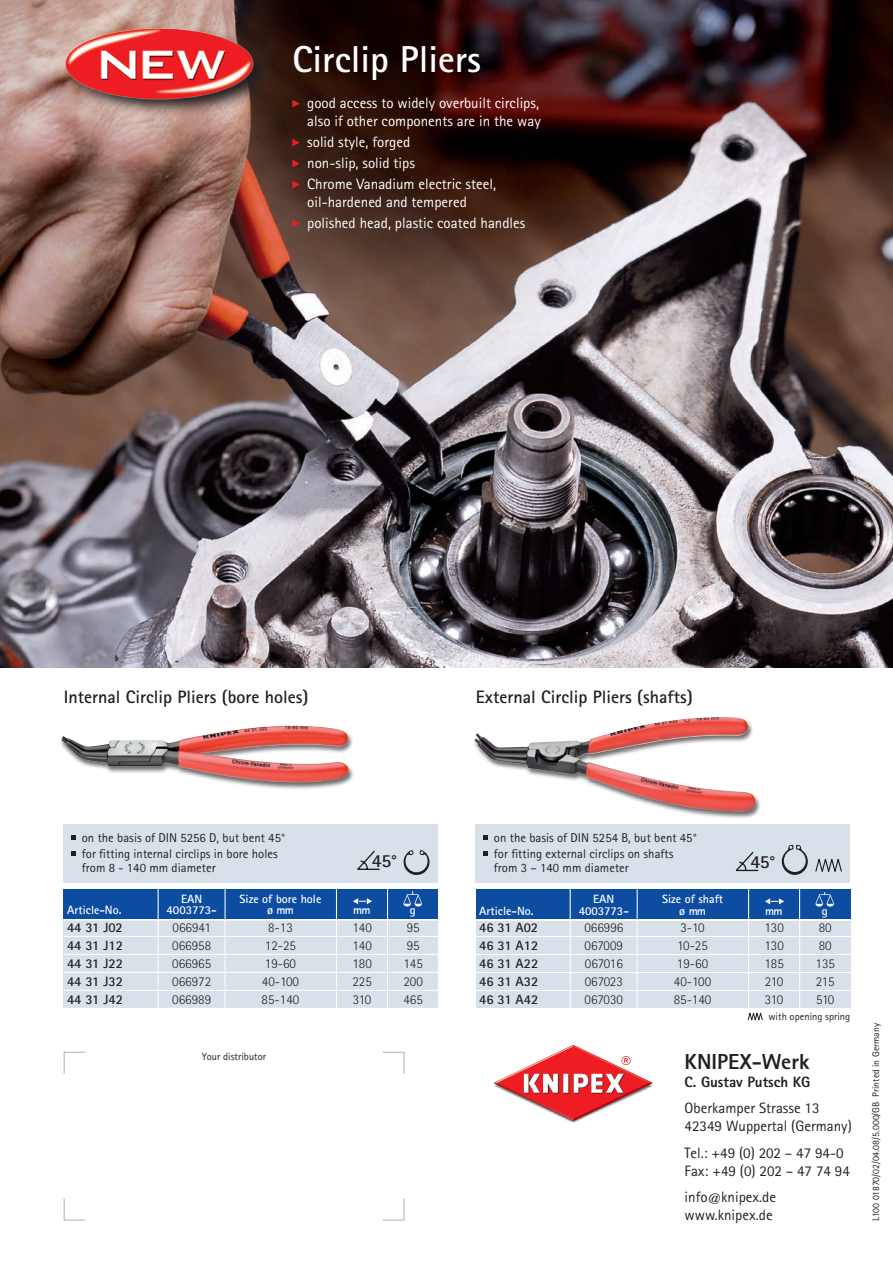
<style>
.page{position:relative;width:893px;height:1263px;background:#fff}
.page>*{position:absolute;margin:0;border:0;box-sizing:border-box;transform-origin:0 0}
.t1{font:700 37.5px "Rotis Sans Serif";color:#fff}
.Copytext_Light_9_13{font:800 21.75px "Rotis Sans Serif";color:#231f20}
.t2{font:700 18.45px "Rotis Sans Serif";color:#231f20}
.t3{font:700 18px "Rotis Sans Serif";color:#231f20}
.Body{font:15px/18px "Rotis Sans Serif";color:#fff}
.Copytext_Light_9_13-2{font:15px/18px "Rotis Sans Serif";color:#231f20}
.Copytext_Light_9_13-3{font:800 15px "Rotis Sans Serif";color:#231f20}
.Verpackungseinheit_E{font:300 13.5px "Rotis Sans Serif";color:#231f20}
.Bestellnummern_weiße{font:700 13.5px "Rotis Sans Serif";color:#231f20}
.Body-2{font:12.75px/13.5px "Rotis Sans Serif";color:#231f20}
.t4{font:700 12px/11.2px "Rotis Sans Serif";color:#fff;text-align:center}
.Copytext_Light_9_13-4{font:10.5px "Rotis Sans Serif";color:#231f20}
.Copytext_Light_9_13-5{font:9.75px "Rotis Sans Serif";color:#231f20}
.s1{font-size:13.5px}
</style>
<div class="page">
<img style="left:0;top:0;width:893px;height:667px">
<svg style="left:382px;top:1198px;width:23px;height:23px"></svg>
<svg style="left:63px;top:1198px;width:23px;height:23px"></svg>
<svg style="left:63px;top:1051px;width:23px;height:23px"></svg>
<svg style="left:382px;top:1051px;width:23px;height:23px"></svg>
<svg style="left:292px;top:100px;width:8px;height:7px"></svg>
<svg style="left:292px;top:139px;width:8px;height:7px"></svg>
<svg style="left:292px;top:160px;width:8px;height:7px"></svg>
<svg style="left:292px;top:181px;width:8px;height:7px"></svg>
<svg style="left:292px;top:220px;width:8px;height:7px"></svg>
<div style="left:64px;top:824px;width:374px;height:58px;background:#d8e1ea"></div>
<div style="left:64px;top:920px;width:374px;height:88px;background:#d8e1ea"></div>
<div style="left:64px;top:889px;width:374px;height:30px;background:#0d4da1"></div>
<hr style="left:158px;top:887px;width:1px;height:121px;background:#fff">
<hr style="left:225px;top:887px;width:1px;height:122px;background:#fff">
<hr style="left:336px;top:887px;width:1px;height:122px;background:#fff">
<hr style="left:387px;top:887px;width:1px;height:122px;background:#fff">
<svg style="left:353px;top:898px;width:19px;height:6px"></svg>
<hr style="left:64px;top:936px;width:374px;height:1px;background:#fff">
<hr style="left:64px;top:954px;width:374px;height:1px;background:#fff">
<hr style="left:64px;top:972px;width:374px;height:1px;background:#fff">
<hr style="left:64px;top:990px;width:374px;height:1px;background:#fff">
<svg style="left:403px;top:892px;width:19px;height:14px"></svg>
<svg style="left:71px;top:835px;width:4px;height:5px"></svg>
<svg style="left:71px;top:852px;width:4px;height:4px"></svg>
<div style="left:476px;top:824px;width:374px;height:58px;background:#d8e1ea"></div>
<div style="left:476px;top:921px;width:374px;height:87px;background:#d8e1ea"></div>
<div style="left:476px;top:889px;width:374px;height:30px;background:#0d4da1"></div>
<hr style="left:570px;top:887px;width:1px;height:122px;background:#fff">
<hr style="left:637px;top:887px;width:1px;height:122px;background:#fff">
<hr style="left:748px;top:887px;width:1px;height:122px;background:#fff">
<hr style="left:799px;top:887px;width:1px;height:122px;background:#fff">
<svg style="left:765px;top:898px;width:19px;height:6px"></svg>
<hr style="left:476px;top:936px;width:374px;height:1px;background:#fff">
<hr style="left:476px;top:954px;width:374px;height:1px;background:#fff">
<hr style="left:476px;top:972px;width:374px;height:1px;background:#fff">
<hr style="left:476px;top:990px;width:374px;height:1px;background:#fff">
<svg style="left:815px;top:892px;width:19px;height:15px"></svg>
<svg style="left:483px;top:852px;width:5px;height:4px"></svg>
<svg style="left:494px;top:1045px;width:158px;height:76px"></svg>
<div style="left:59px;top:725px;width:311px;height:88px;background:#231f20;opacity:.65"></div>
<img style="left:61px;top:726px;width:288px;height:56px">
<div style="left:472px;top:716px;width:346px;height:123px;background:#231f20;opacity:.65"></div>
<img style="left:474px;top:717px;width:282px;height:94px">
<svg style="left:404px;top:850px;width:26px;height:25px"></svg>
<svg style="left:357px;top:851px;width:23px;height:19px"></svg>
<svg style="left:782px;top:845px;width:26px;height:30px"></svg>
<svg style="left:815px;top:859px;width:27px;height:13px"></svg>
<svg style="left:736px;top:852px;width:23px;height:20px"></svg>
<img style="left:41px;top:5px;width:245px;height:112px">
<svg style="left:748px;top:1013px;width:15px;height:7px"></svg>
<p class="t1" style="left:292px;top:36px;width:190px">Circlip Pliers</p>
<p class="Body" style="left:307px;top:94px;width:235px">good access to widely overbuilt circlips, also if other components are in the way</p>
<p class="Body" style="left:307px;top:133px;width:105px">solid style, forged</p>
<p class="Body" style="left:307px;top:154px;width:109px">non-slip, solid tips</p>
<p class="Body" style="left:307px;top:175px;width:190px">Chrome Vanadium electric steel, oil-hardened and tempered</p>
<p class="Body" style="left:307px;top:214px;width:220px">polished head, plastic coated handles</p>
<p class="t3" style="left:64px;top:686px;width:246px">Internal Circlip Pliers (bore holes)</p>
<p class="t3" style="left:476px;top:686px;width:218px">External Circlip Pliers (shafts)</p>
<p class="Body-2" style="left:82px;top:830px;width:205px">on the basis of DIN 5256 D, but bent 45°</p>
<p class="Body-2" style="left:82px;top:847px;width:197px">for fitting internal circlips in bore holes from 8 - 140 mm diameter</p>
<p class="Body-2" style="left:494px;top:830px;width:204px">on the basis of DIN 5254 B, but bent 45°</p>
<p class="Body-2" style="left:494px;top:847px;width:181px">for fitting external circlips on shafts from 3 – 140 mm diameter</p>
<p class="t2" style="left:372px;top:848px;width:27px">45°</p>
<p class="t2" style="left:751px;top:850px;width:27px">45°</p>
<p class="t4" style="left:67px;top:904px;width:56px">Article-No.</p>
<p class="t4" style="left:167px;top:893px;width:52px">EAN<br>4003773-</p>
<p class="t4" style="left:240px;top:893px;width:83px">Size of bore hole</p>
<p class="t4" style="left:267px;top:904px;width:28px">ø mm</p>
<p class="t4" style="left:353px;top:904px;width:19px">mm</p>
<p class="t4" style="left:410px;top:904px;width:7px">g</p>
<p class="Bestellnummern_weiße" style="left:67px;top:919px;width:57px">44 31 J02</p>
<p class="Bestellnummern_weiße" style="left:67px;top:937px;width:57px">44 31 J12</p>
<p class="Bestellnummern_weiße" style="left:67px;top:955px;width:57px">44 31 J22</p>
<p class="Bestellnummern_weiße" style="left:67px;top:973px;width:57px">44 31 J32</p>
<p class="Bestellnummern_weiße" style="left:67px;top:991px;width:57px">44 31 J42</p>
<p class="Verpackungseinheit_E" style="left:173px;top:919px;width:40px">066941</p>
<p class="Verpackungseinheit_E" style="left:172px;top:937px;width:40px">066958</p>
<p class="Verpackungseinheit_E" style="left:172px;top:955px;width:40px">066965</p>
<p class="Verpackungseinheit_E" style="left:172px;top:973px;width:40px">066972</p>
<p class="Verpackungseinheit_E" style="left:172px;top:991px;width:40px">066989</p>
<p class="Verpackungseinheit_E" style="left:268px;top:919px;width:26px">8-13</p>
<p class="Verpackungseinheit_E" style="left:265px;top:937px;width:33px">12-25</p>
<p class="Verpackungseinheit_E" style="left:265px;top:955px;width:33px">19-60</p>
<p class="Verpackungseinheit_E" style="left:262px;top:973px;width:39px">40-100</p>
<p class="Verpackungseinheit_E" style="left:262px;top:991px;width:39px">85-140</p>
<p class="Verpackungseinheit_E" style="left:352px;top:919px;width:21px">140</p>
<p class="Verpackungseinheit_E" style="left:352px;top:937px;width:21px">140</p>
<p class="Verpackungseinheit_E" style="left:352px;top:955px;width:21px">180</p>
<p class="Verpackungseinheit_E" style="left:352px;top:973px;width:21px">225</p>
<p class="Verpackungseinheit_E" style="left:353px;top:991px;width:20px">310</p>
<p class="Verpackungseinheit_E" style="left:407px;top:919px;width:14px">95</p>
<p class="Verpackungseinheit_E" style="left:407px;top:937px;width:14px">95</p>
<p class="Verpackungseinheit_E" style="left:403px;top:955px;width:21px">145</p>
<p class="Verpackungseinheit_E" style="left:403px;top:973px;width:21px">200</p>
<p class="Verpackungseinheit_E" style="left:403px;top:991px;width:21px">465</p>
<p class="t4" style="left:479px;top:905px;width:56px">Article-No.</p>
<p class="t4" style="left:579px;top:893px;width:52px">EAN<br>4003773-</p>
<p class="t4" style="left:662px;top:893px;width:63px">Size of shaft</p>
<p class="t4" style="left:679px;top:905px;width:28px">ø mm</p>
<p class="t4" style="left:765px;top:905px;width:19px">mm</p>
<p class="t4" style="left:822px;top:905px;width:7px">g</p>
<p class="Bestellnummern_weiße" style="left:479px;top:919px;width:60px">46 31 A02</p>
<p class="Bestellnummern_weiße" style="left:479px;top:937px;width:61px">46 31 A12</p>
<p class="Bestellnummern_weiße" style="left:479px;top:955px;width:61px">46 31 A22</p>
<p class="Bestellnummern_weiße" style="left:479px;top:973px;width:61px">46 31 A32</p>
<p class="Bestellnummern_weiße" style="left:479px;top:991px;width:61px">46 31 A42</p>
<p class="Verpackungseinheit_E" style="left:584px;top:920px;width:40px">066996</p>
<p class="Verpackungseinheit_E" style="left:585px;top:938px;width:40px">067009</p>
<p class="Verpackungseinheit_E" style="left:585px;top:956px;width:39px">067016</p>
<p class="Verpackungseinheit_E" style="left:585px;top:974px;width:40px">067023</p>
<p class="Verpackungseinheit_E" style="left:585px;top:992px;width:40px">067030</p>
<p class="Verpackungseinheit_E" style="left:680px;top:920px;width:26px">3-10</p>
<p class="Verpackungseinheit_E" style="left:677px;top:938px;width:32px">10-25</p>
<p class="Verpackungseinheit_E" style="left:677px;top:956px;width:33px">19-60</p>
<p class="Verpackungseinheit_E" style="left:674px;top:974px;width:39px">40-100</p>
<p class="Verpackungseinheit_E" style="left:674px;top:992px;width:39px">85-140</p>
<p class="Verpackungseinheit_E" style="left:764px;top:920px;width:21px">130</p>
<p class="Verpackungseinheit_E" style="left:764px;top:938px;width:21px">130</p>
<p class="Verpackungseinheit_E" style="left:764px;top:956px;width:21px">185</p>
<p class="Verpackungseinheit_E" style="left:765px;top:974px;width:20px">210</p>
<p class="Verpackungseinheit_E" style="left:765px;top:992px;width:20px">310</p>
<p class="Verpackungseinheit_E" style="left:819px;top:920px;width:14px">80</p>
<p class="Verpackungseinheit_E" style="left:819px;top:938px;width:14px">80</p>
<p class="Verpackungseinheit_E" style="left:815px;top:956px;width:21px">135</p>
<p class="Verpackungseinheit_E" style="left:816px;top:974px;width:20px">215</p>
<p class="Verpackungseinheit_E" style="left:816px;top:992px;width:20px">510</p>
<p class="Copytext_Light_9_13-4" style="left:768px;top:1010px;width:83px">with opening spring</p>
<p class="Copytext_Light_9_13-4" style="left:202px;top:1050px;width:66px">Your distributor</p>
<p class="Copytext_Light_9_13" style="left:685px;top:1048px;width:126px">KNIPEX-Werk</p>
<p class="Copytext_Light_9_13-3" style="left:685px;top:1072px;width:127px">C. Gustav Putsch KG</p>
<p class="Copytext_Light_9_13-2" style="left:685px;top:1099px;width:169px">Oberkamper Strasse 13<br>42349 Wuppertal (Germany)</p>
<p class="Copytext_Light_9_13-2" style="left:685px;top:1144px;width:167px">Tel.: +49 (0) 202 – 47 94-0<br>Fax: +49 (0) 202 – 47 74 94</p>
<p class="Copytext_Light_9_13-2" style="left:685px;top:1188px;width:93px">info<span class="s1">@</span>knipex.de www.knipex.de</p>
<p class="Copytext_Light_9_13-5" style="left:870px;top:1221px;width:200px;rotate:-90deg">L100 01870/02/04.08/5.000/GB Printed in Germany</p>
</div>
